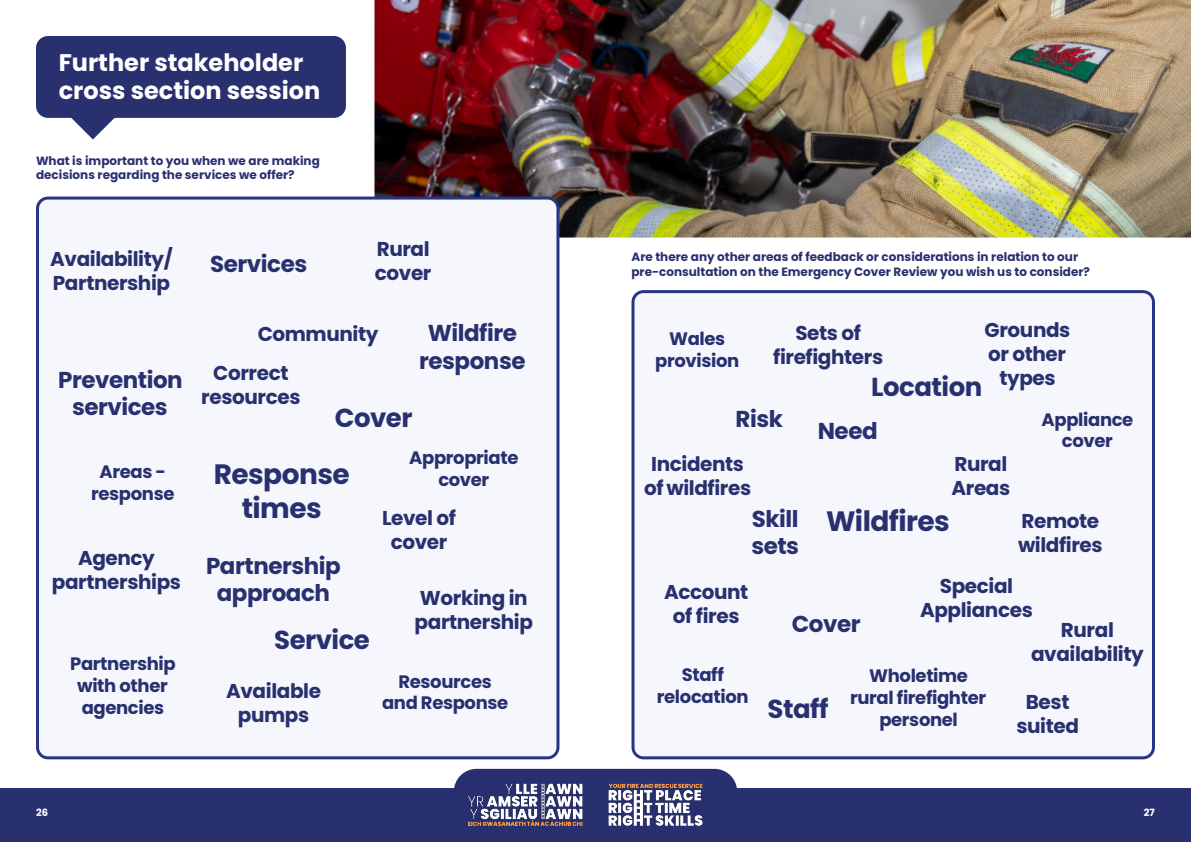
<style>
.page{position:relative;width:1191px;height:842px;background:#fff}
.page>*{position:absolute;margin:0;border:0;box-sizing:border-box;transform-origin:0 0}
.t1{font:700 28px/33.6px "Poppins";letter-spacing:-.02em;color:#29306f;text-align:center}
.t2{font:700 26px "Poppins";letter-spacing:-.02em;color:#29306f}
.t3{font:700 24px/28.8px "Poppins";color:#fff}
.t4{font:700 23px/27.6px "Poppins";letter-spacing:-.02em;color:#29306f;text-align:center}
.t5{font:700 20px/24px "Poppins";letter-spacing:-.02em;color:#29306f;text-align:center}
.t6{font:700 18px/21.6px "Poppins";letter-spacing:-.02em;color:#29306f;text-align:center}
.t7{font:700 12px/14.4px "Poppins";color:#29306f}
.t8{font:700 10px "Poppins";color:#fff}
</style>
<div class="page">
<img style="left:374px;top:0;width:817px;height:238px">
<div style="left:633px;top:292px;width:520px;height:466px;background:#f6f7fc;border-radius:10px"></div>
<div style="left:631px;top:290px;width:524px;height:469px;border:3px solid #283583;border-radius:10px"></div>
<div style="left:38px;top:198px;width:520px;height:560px;background:#f6f7fc;border-radius:10px"></div>
<div style="left:36px;top:197px;width:523px;height:562px;border:3px solid #283583;border-radius:10px"></div>
<div style="left:36px;top:36px;width:310px;height:82px;background:#29306f;border-radius:12px"></div>
<svg style="left:55px;top:117px;width:76px;height:22px"></svg>
<div style="left:0;top:789px;width:609px;height:53px;background:#29306f"></div>
<div style="left:581px;top:789px;width:610px;height:53px;background:#29306f"></div>
<div style="left:454px;top:769px;width:283px;height:20px;background:#29306f"></div>
<img style="left:467px;top:782px;width:257px;height:44px">
<p class="t3" style="left:59px;top:48px;width:263px">Further stakeholder cross section session</p>
<p class="t7" style="left:36px;top:153px;width:285px">What is important to you when we are making decisions regarding the services we offer?</p>
<p class="t5" style="left:50px;top:247px;width:124px;text-align:left">Availability/<br>Partnership</p>
<p class="t4" style="left:210px;top:250px;width:99px">Services</p>
<p class="t5" style="left:375px;top:237px;width:58px;text-align:left">Rural cover</p>
<p class="t4" style="left:419px;top:320px;width:108px">Wildfire response</p>
<p class="t5" style="left:258px;top:322px;width:122px">Community</p>
<p class="t4" style="left:58px;top:366px;width:126px">Prevention services</p>
<p class="t5" style="left:201px;top:361px;width:101px">Correct resources</p>
<h2 class="t2" style="left:335px;top:402px;width:79px">Cover</h2>
<p class="t6" style="left:409px;top:447px;width:111px">Appropriate cover</p>
<p class="t5" style="left:382px;top:506px;width:75px">Level of cover</p>
<h1 class="t1" style="left:214px;top:458px;width:137px">Response times</h1>
<p class="t6" style="left:91px;top:461px;width:85px">Areas - response</p>
<p class="t5" style="left:52px;top:547px;width:131px">Agency partnerships</p>
<p class="t4" style="left:206px;top:552px;width:136px">Partnership approach</p>
<h2 class="t2" style="left:274px;top:625px;width:97px">Service</h2>
<p class="t6" style="left:70px;top:653px;width:107px">Partnership with other agencies</p>
<p class="t5" style="left:226px;top:679px;width:96px">Available pumps</p>
<p class="t5" style="left:414px;top:586px;width:120px;text-align:left">Working in partnership</p>
<p class="t6" style="left:382px;top:671px;width:128px">Resources and Response</p>
<p class="t7" style="left:631px;top:250px;width:460px">Are there any other areas of feedback or considerations in relation to our pre-consultation on the Emergency Cover Review you wish us to consider?</p>
<p class="t5" style="left:984px;top:318px;width:87px">Grounds or other types</p>
<p class="t5" style="left:773px;top:321px;width:111px">Sets of firefighters</p>
<p class="t4" style="left:735px;top:405px;width:49px">Risk</p>
<p class="t6" style="left:655px;top:328px;width:86px">Wales provision</p>
<h2 class="t2" style="left:871px;top:372px;width:113px">Location</h2>
<p class="t6" style="left:1041px;top:408px;width:93px">Appliance cover</p>
<p class="t4" style="left:817px;top:417px;width:61px">Need</p>
<p class="t5" style="left:644px;top:452px;width:108px">Incidents of wildfires</p>
<p class="t4" style="left:751px;top:505px;width:49px;text-align:left">Skill sets</p>
<p class="t5" style="left:951px;top:452px;width:60px;text-align:left">Rural<br>Areas</p>
<h1 class="t1" style="left:826px;top:505px;width:125px">Wildfires</h1>
<p class="t5" style="left:1018px;top:509px;width:86px;text-align:left">Remote wildfires</p>
<p class="t5" style="left:664px;top:580px;width:86px">Account of fires</p>
<p class="t6" style="left:657px;top:664px;width:93px">Staff relocation</p>
<p class="t4" style="left:792px;top:611px;width:70px">Cover</p>
<p class="t5" style="left:920px;top:574px;width:114px">Special<br>Appliances</p>
<p class="t5" style="left:1031px;top:618px;width:114px">Rural availability</p>
<h2 class="t2" style="left:767px;top:694px;width:62px">Staff</h2>
<p class="t6" style="left:850px;top:665px;width:137px">Wholetime rural firefighter personel</p>
<p class="t5" style="left:1016px;top:690px;width:64px">Best suited</p>
<p class="t8" style="left:36px;top:807px;width:14px">26</p>
<p class="t8" style="left:1143px;top:807px;width:13px">27</p>
</div>
